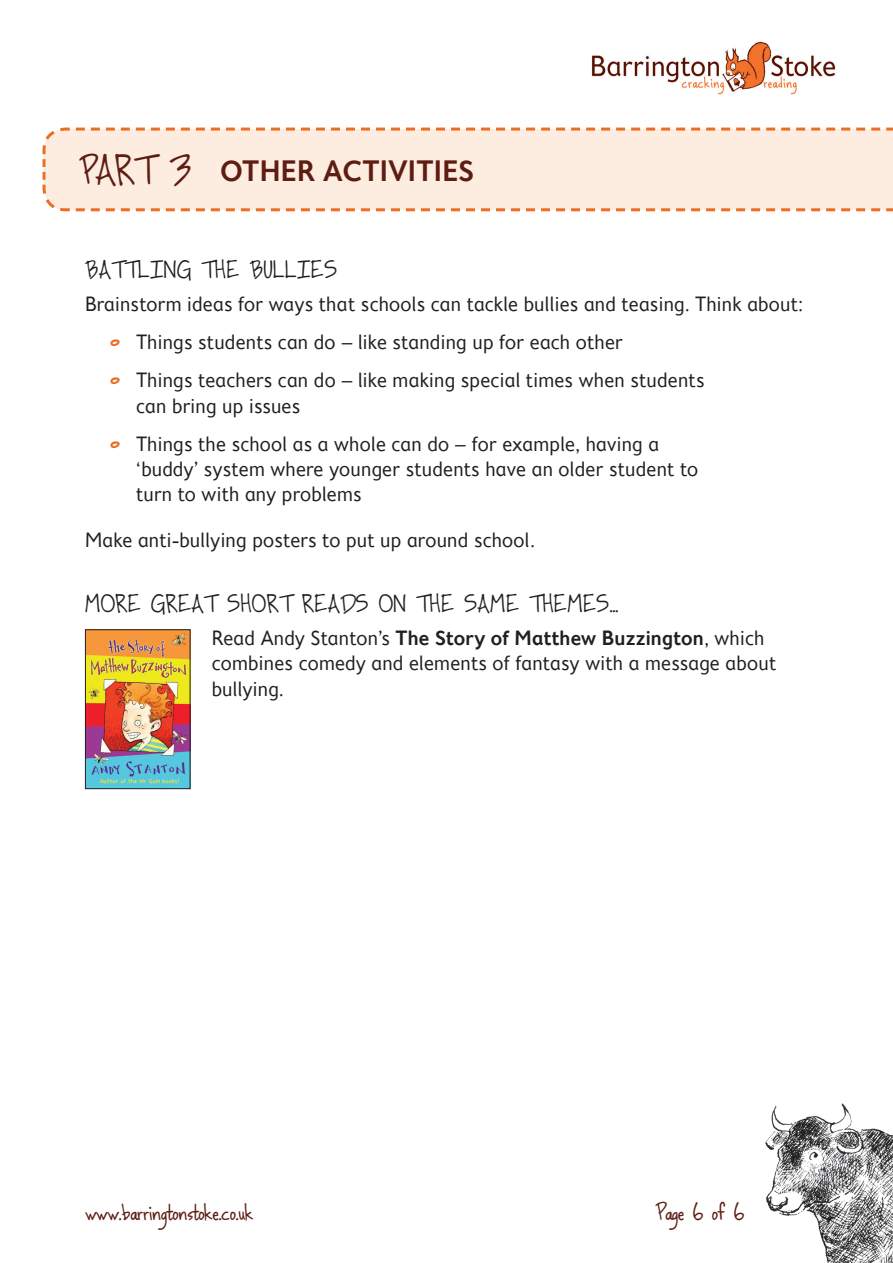
<style>
.page{position:relative;width:893px;height:1263px;background:#fff}
.page>*{position:absolute;margin:0;border:0;box-sizing:border-box;transform-origin:0 0}
.Part_Header{font:600 30px "Fiendstar";color:#5e1d13}
.Text{font:21px/25.2px "Fiendstar";color:#231f20}
.Sub_Heads{font:700 18px "Dancinginthe Minefields";letter-spacing:.05em;color:#231f20}
.t1{font:700 18px "Dancinginthe Minefields";color:#5e1d13}
.s1{font-family:"Dancinginthe Minefields";font-weight:700}
.s2{font-family:"Dancinginthe Minefields";font-weight:700;font-size:27px;color:#ed6e23}
.s3{font-weight:600}
</style>
<div class="page">
<img style="left:591px;top:41px;width:245px;height:54px">
<img style="left:765px;top:1103px;width:128px;height:160px">
<svg style="left:42px;top:127px;width:851px;height:85px;background:#fce8d8"></svg>
<img style="left:87px;top:631px;width:101px;height:156px">
<div style="left:85px;top:629px;width:105px;height:160px;border:1px solid #231f20"></div>
<p class="Part_Header" style="left:79px;top:154px;width:397px"><span class="s1">PART 3</span> OTHER ACTIVITIES</p>
<p class="Sub_Heads" style="left:85px;top:261px;width:253px">BATTLING THE BULLIES</p>
<p class="Text" style="left:85px;top:292px;width:720px">Brainstorm ideas for ways that schools can tackle bullies and teasing. Think about:</p>
<p class="Text" style="left:111px;top:330px;width:514px"><span class="s2">˚</span> Things students can do – like standing up for each other</p>
<p class="Text" style="left:136px;top:368px;width:570px;text-indent:-26px"><span class="s2">˚</span> Things teachers can do – like making special times when students can bring up issues</p>
<p class="Text" style="left:136px;top:431px;width:564px;text-indent:-26px"><span class="s2">˚</span> Things the school as a whole can do – for example, having a ‘buddy’ system where younger students have an older student to turn to with any problems</p>
<p class="Text" style="left:85px;top:528px;width:452px">Make anti-bullying posters to put up around school.</p>
<p class="Sub_Heads" style="left:85px;top:595px;width:535px">MORE GREAT SHORT READS ON THE SAME THEMES…</p>
<p class="Text" style="left:212px;top:625px;width:566px">Read Andy Stanton’s <span class="s3">The Story of Matthew Buzzington</span>, which combines comedy and elements of fantasy with a message about bullying.</p>
<p class="t1" style="left:85px;top:1204px;width:170px">www.barringtonstoke.co.uk</p>
<p class="t1" style="left:655px;top:1204px;width:90px">Page 6 of 6</p>
</div>
